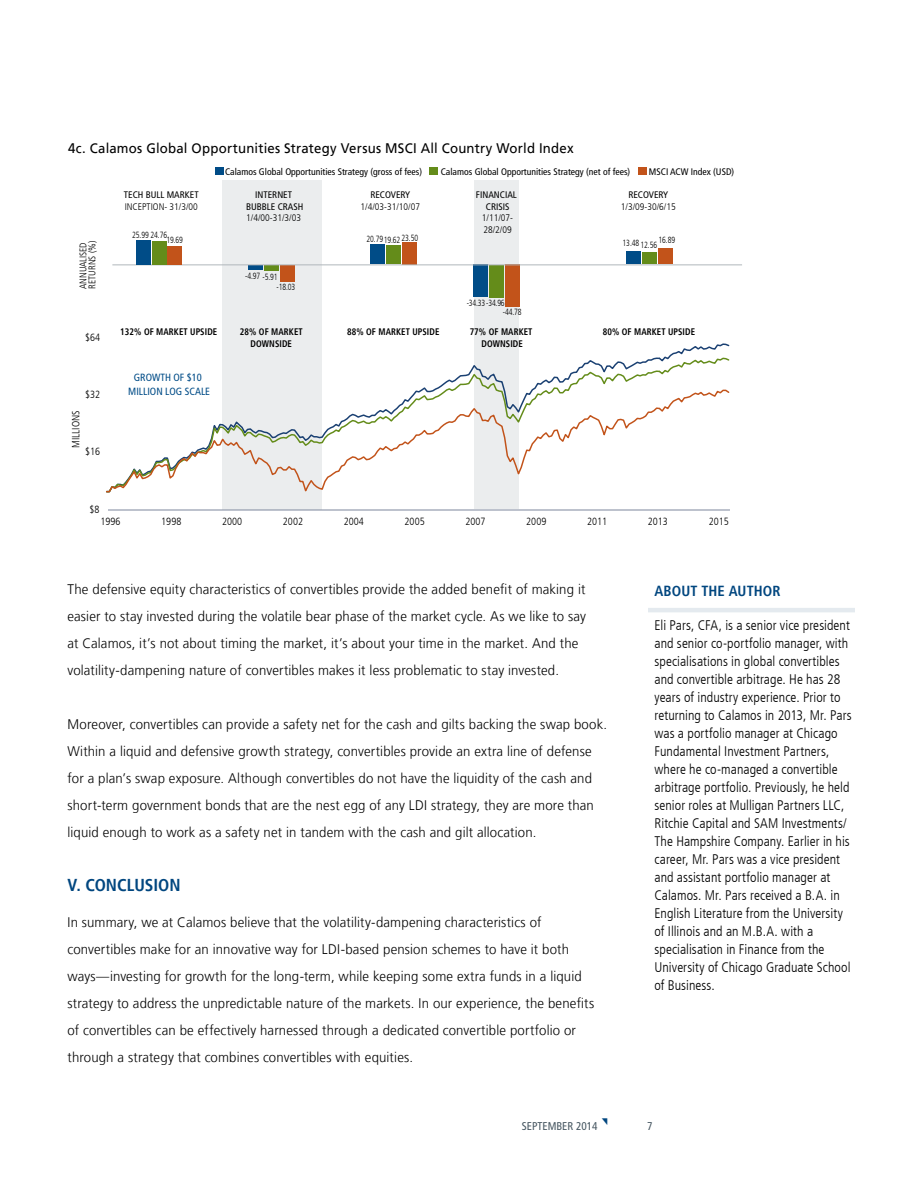
<style>
.page{position:relative;width:918px;height:1188px;background:#fff}
.page>*{position:absolute;margin:0;border:0;box-sizing:border-box;transform-origin:0 0}
.Cover_Page_Intro_Tex{font:700 condensed 17.25px "Frutiger LT";color:#00467f}
.About_Author_Calamos{font:700 condensed 14.7px "Frutiger LT";letter-spacing:.01em;color:#00467f}
.Body{font:300 13.8px/27px "Frutiger LT";letter-spacing:.01em;color:#000;scale:.95 1}
.About_Author_Calamos-2{font:300 condensed 13.8px/18px "Frutiger LT";letter-spacing:.005em;color:#000}
.Body-2{font:13.8px "Frutiger LT";letter-spacing:.015em;color:#000;scale:.95 1}
.t1{font:condensed 11.25px "Frutiger LT";color:#455560}
.t2{font:300 condensed 10.5px "Frutiger LT";color:#000}
.t3{font:condensed 10.5px/13.5px "Frutiger LT";color:#004c87;text-align:center}
.t4{font:300 condensed 9.75px/9px "Frutiger LT";color:#000}
.t5{font:condensed 9.45px/11.7px "Frutiger LT";color:#000;text-align:center}
.t6{font:700 condensed 9.45px/11.7px "Frutiger LT";letter-spacing:.01em;color:#000;text-align:center;scale:.92 1}
.t7{font:300 condensed 9.45px/11.7px "Frutiger LT";color:#000;text-align:center}
.t8{font:300 condensed 9px "Frutiger LT";letter-spacing:-.01em;color:#000;scale:.88 1}
.s1{font-weight:400}
.s2{font-weight:300}
</style>
<div class="page">
<hr style="left:648px;top:608px;width:207px;height:4px;background:#e4eaef">
<div style="left:222px;top:180px;width:100px;height:330px;background:#ebedee"></div>
<div style="left:474px;top:180px;width:45px;height:329px;background:#ebedee"></div>
<div style="left:430px;top:167px;width:8px;height:8px;background:#648c1a"></div>
<div style="left:402px;top:242px;width:14px;height:22px;background:#c2531a"></div>
<div style="left:386px;top:246px;width:14px;height:18px;background:#648c1a"></div>
<div style="left:371px;top:245px;width:14px;height:19px;background:#004c87"></div>
<div style="left:505px;top:265px;width:14px;height:42px;background:#c2531a"></div>
<div style="left:489px;top:265px;width:14px;height:33px;background:#648c1a"></div>
<div style="left:474px;top:265px;width:14px;height:32px;background:#004c87"></div>
<div style="left:658px;top:248px;width:14px;height:16px;background:#c2531a"></div>
<div style="left:642px;top:252px;width:14px;height:12px;background:#648c1a"></div>
<div style="left:627px;top:251px;width:14px;height:13px;background:#004c87"></div>
<div style="left:280px;top:265px;width:14px;height:17px;background:#c2531a"></div>
<div style="left:264px;top:265px;width:14px;height:6px;background:#648c1a"></div>
<div style="left:249px;top:265px;width:14px;height:5px;background:#004c87"></div>
<div style="left:215px;top:167px;width:8px;height:8px;background:#004c87"></div>
<hr style="left:112px;top:265px;width:630px;height:1px;background:#b0b7bb">
<div style="left:168px;top:246px;width:14px;height:18px;background:#c2531a"></div>
<div style="left:152px;top:241px;width:14px;height:23px;background:#648c1a"></div>
<div style="left:136px;top:240px;width:14px;height:24px;background:#004c87"></div>
<div style="left:639px;top:167px;width:8px;height:8px;background:#c2531a"></div>
<hr style="left:108px;top:509px;width:622px;height:2px;background:#868fa3">
<svg style="left:398px;top:370px;width:259px;height:36px"></svg>
<svg style="left:657px;top:343px;width:73px;height:32px"></svg>
<svg style="left:106px;top:406px;width:551px;height:87px"></svg>
<svg style="left:657px;top:389px;width:73px;height:23px"></svg>
<p class="Body-2" style="left:68px;top:140px;width:534px">4c. Calamos Global Opportunities Strategy Versus MSCI All Country World Index</p>
<p class="t4" style="left:79px;top:289px;width:50px;rotate:-90deg">ANNUALISED<br>RETURNS (%)</p>
<p class="t2" style="left:85px;top:331px;width:17px">$64</p>
<p class="t2" style="left:85px;top:388px;width:17px">$32</p>
<p class="t2" style="left:70px;top:448px;width:39px;rotate:-90deg">MILLIONS</p>
<p class="t2" style="left:85px;top:446px;width:17px">$16</p>
<p class="t2" style="left:90px;top:503px;width:12px">$8</p>
<p class="t5" style="left:225px;top:166px;width:199px">Calamos Global Opportunities Strategy (gross of fees)</p>
<p class="t5" style="left:441px;top:166px;width:191px">Calamos Global Opportunities Strategy (net of fees)</p>
<p class="t5" style="left:649px;top:166px;width:87px">MSCI ACW Index (USD)</p>
<p class="t7" style="left:124px;top:189px;width:76px;text-align:left"><span class="s1">TECH BULL MARKET<br></span>INCEPTION- 31/3/00</p>
<p class="t8" style="left:132px;top:230px;width:41px">25.99 24.76</p>
<p class="t8" style="left:166px;top:235px;width:20px">19.69</p>
<p class="t5" style="left:246px;top:189px;width:59px">INTERNET<br>BUBBLE CRASH<br><span class="s2">1/4/00-31/3/03</span></p>
<p class="t7" style="left:361px;top:189px;width:61px"><span class="s1">RECOVERY<br></span>1/4/03-31/10/07</p>
<p class="t5" style="left:476px;top:189px;width:42px">FINANCIAL<br>CRISIS<br><span class="s2">1/11/07-<br>28/2/09</span></p>
<p class="t7" style="left:621px;top:189px;width:56px"><span class="s1">RECOVERY<br></span>1/3/09-30/6/15</p>
<p class="t8" style="left:402px;top:232px;width:20px">23.50</p>
<p class="t8" style="left:367px;top:234px;width:40px">20.7919.62</p>
<p class="t8" style="left:659px;top:235px;width:20px">16.89</p>
<p class="t8" style="left:623px;top:238px;width:20px">13.48</p>
<p class="t8" style="left:641px;top:240px;width:20px">12.56</p>
<p class="t6" style="left:120px;top:326px;width:107px">132% OF MARKET UPSIDE</p>
<p class="t8" style="left:245px;top:271px;width:19px">-4.97</p>
<p class="t8" style="left:263px;top:272px;width:19px">-5.91</p>
<p class="t8" style="left:277px;top:282px;width:23px">-18.03</p>
<p class="t6" style="left:240px;top:326px;width:70px">28% OF MARKET<br>DOWNSIDE</p>
<p class="t8" style="left:467px;top:297px;width:45px">-34.33-34.96</p>
<p class="t8" style="left:503px;top:307px;width:23px">-44.78</p>
<p class="t6" style="left:347px;top:326px;width:102px">88% OF MARKET UPSIDE</p>
<p class="t6" style="left:470px;top:326px;width:70px">77% OF MARKET<br>DOWNSIDE</p>
<p class="t6" style="left:603px;top:326px;width:102px">80% OF MARKET UPSIDE</p>
<p class="t3" style="left:128px;top:371px;width:83px">GROWTH OF $10<br>MILLION LOG SCALE</p>
<p class="t2" style="left:100px;top:515px;width:22px">1996</p>
<p class="t2" style="left:161px;top:515px;width:22px">1998</p>
<p class="t2" style="left:222px;top:515px;width:22px">2000</p>
<p class="t2" style="left:283px;top:515px;width:22px">2002</p>
<p class="t2" style="left:344px;top:515px;width:22px">2004</p>
<p class="t2" style="left:405px;top:515px;width:22px">2005</p>
<p class="t2" style="left:465px;top:515px;width:22px">2007</p>
<p class="t2" style="left:526px;top:515px;width:22px">2009</p>
<p class="t2" style="left:587px;top:515px;width:22px">2011</p>
<p class="t2" style="left:648px;top:515px;width:22px">2013</p>
<p class="t2" style="left:709px;top:515px;width:22px">2015</p>
<p class="Body" style="left:68px;top:576px;width:547px">The defensive equity characteristics of convertibles provide the added benefit of making it easier to stay invested during the volatile bear phase of the market cycle. As we like to say at Calamos, it’s not about timing the market, it’s about your time in the market. And the volatility-dampening nature of convertibles makes it less problematic to stay invested.</p>
<p class="Body" style="left:68px;top:711px;width:570px">Moreover, convertibles can provide a safety net for the cash and gilts backing the swap book.<br>Within a liquid and defensive growth strategy, convertibles provide an extra line of defense for a plan’s swap exposure. Although convertibles do not have the liquidity of the cash and short-term government bonds that are the nest egg of any LDI strategy, they are more than liquid enough to work as a safety net in tandem with the cash and gilt allocation.</p>
<p class="Cover_Page_Intro_Tex" style="left:68px;top:875px;width:115px">V. CONCLUSION</p>
<p class="Body" style="left:68px;top:909px;width:556px">In summary, we at Calamos believe that the volatility-dampening characteristics of convertibles make for an innovative way for LDI-based pension schemes to have it both ways—investing for growth for the long-term, while keeping some extra funds in a liquid strategy to address the unpredictable nature of the markets. In our experience, the benefits of convertibles can be effectively harnessed through a dedicated convertible portfolio or through a strategy that combines convertibles with equities.</p>
<p class="About_Author_Calamos" style="left:654px;top:582px;width:128px">ABOUT THE AUTHOR</p>
<p class="About_Author_Calamos-2" style="left:654px;top:616px;width:199px">Eli Pars, CFA, is a senior vice president and senior co-portfolio manager, with specialisations in global convertibles and convertible arbitrage. He has 28 years of industry experience. Prior to returning to Calamos in 2013, Mr. Pars was a portfolio manager at Chicago Fundamental Investment Partners, where he co-managed a convertible arbitrage portfolio. Previously, he held senior roles at Mulligan Partners LLC, Ritchie Capital and SAM Investments/ The Hampshire Company. Earlier in his career, Mr. Pars was a vice president and assistant portfolio manager at Calamos. Mr. Pars received a B.A. in English Literature from the University of Illinois and an M.B.A. with a specialisation in Finance from the University of Chicago Graduate School of Business.</p>
<p class="t1" style="left:522px;top:1120px;width:77px">SEPTEMBER 2014</p>
<p class="t1" style="left:647px;top:1120px;width:7px">7</p>
</div>
